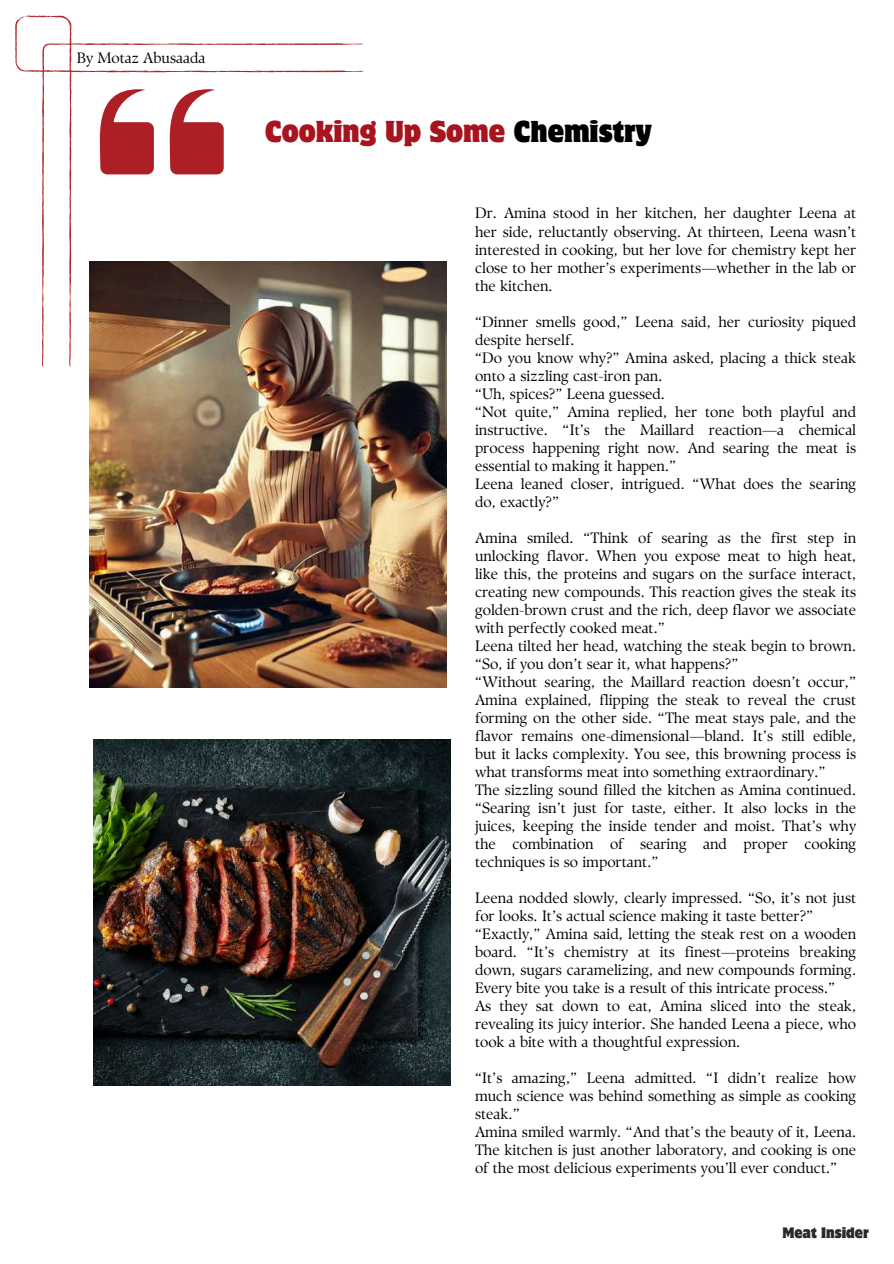
<style>
.page{position:relative;width:894px;height:1264px;background:#fff}
.page>*{position:absolute;margin:0;border:0;box-sizing:border-box;transform-origin:0 0}
.t1{font:semi-condensed 27px "Motter Corpus Std";color:#a8141e}
.t2{font:15px/18px "TY Serif D";color:#000}
.t3{font:semi-condensed 13.5px "Motter Corpus Std";color:#2b282d}
.s1{color:#000}
</style>
<div class="page">
<svg style="left:15px;top:16px;width:56px;height:56px"></svg>
<svg style="left:42px;top:43px;width:322px;height:324px"></svg>
<img style="left:89px;top:261px;width:357px;height:427px">
<img style="left:94px;top:739px;width:357px;height:346px">
<p class="t2" style="left:77px;top:49px;width:130px">By Motaz Abusaada</p>
<h1 class="t1" style="left:265px;top:121px;width:388px">Cooking Up Some <span class="s1">Chemistry</span></h1>
<p class="t2" style="left:475px;top:204px;width:382px;text-align:justify">Dr. Amina stood in her kitchen, her daughter Leena at her side, reluctantly observing. At thirteen, Leena wasn’t interested in cooking, but her love for chemistry kept her close to her mother’s experiments—whether in the lab or the kitchen.</p>
<p class="t2" style="left:475px;top:312px;width:382px">“Dinner smells good,” Leena said, her curiosity piqued despite herself.<br>“Do you know why?” Amina asked, placing a thick steak onto a sizzling cast-iron pan.<br>“Uh, spices?” Leena guessed.<br>“Not quite,” Amina replied, her tone both playful and instructive. “It’s the Maillard reaction—a chemical process happening right now. And searing the meat is essential to making it happen.”<br>Leena leaned closer, intrigued. “What does the searing do, exactly?”</p>
<p class="t2" style="left:475px;top:528px;width:382px">Amina smiled. “Think of searing as the first step in unlocking flavor. When you expose meat to high heat, like this, the proteins and sugars on the surface interact, creating new compounds. This reaction gives the steak its golden-brown crust and the rich, deep flavor we associate with perfectly cooked meat.”<br>Leena tilted her head, watching the steak begin to brown. “So, if you don’t sear it, what happens?”<br>“Without searing, the Maillard reaction doesn’t occur,” Amina explained, flipping the steak to reveal the crust forming on the other side. “The meat stays pale, and the flavor remains one-dimensional—bland. It’s still edible, but it lacks complexity. You see, this browning process is what transforms meat into something extraordinary.”<br>The sizzling sound filled the kitchen as Amina continued. “Searing isn’t just for taste, either. It also locks in the juices, keeping the inside tender and moist. That’s why the combination of searing and proper cooking techniques is so important.”</p>
<p class="t2" style="left:475px;top:888px;width:382px">Leena nodded slowly, clearly impressed. “So, it’s not just for looks. It’s actual science making it taste better?” “Exactly,” Amina said, letting the steak rest on a wooden board. “It’s chemistry at its finest—proteins breaking down, sugars caramelizing, and new compounds forming.<br>Every bite you take is a result of this intricate process.”<br>As they sat down to eat, Amina sliced into the steak, revealing its juicy interior. She handed Leena a piece, who took a bite with a thoughtful expression.</p>
<p class="t2" style="left:475px;top:1068px;width:382px">“It’s amazing,” Leena admitted. “I didn’t realize how much science was behind something as simple as cooking steak.”<br>Amina smiled warmly. “And that’s the beauty of it, Leena.<br>The kitchen is just another laboratory, and cooking is one of the most delicious experiments you’ll ever conduct.”</p>
<p class="t3" style="left:782px;top:1227px;width:88px">Meat Insider</p>
</div>
